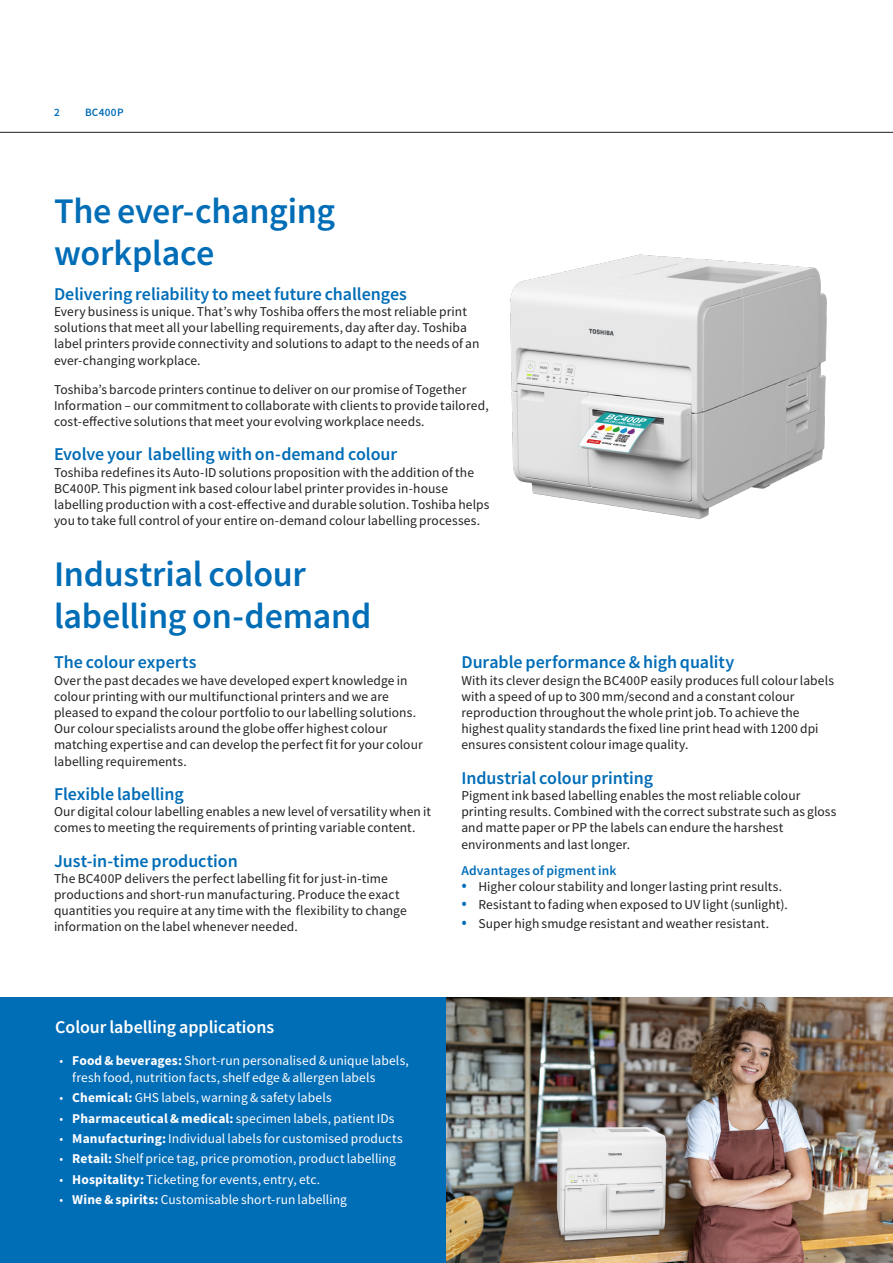
<style>
.page{position:relative;width:893px;height:1263px;background:#fff}
.page>*{position:absolute;margin:0;border:0;box-sizing:border-box;transform-origin:0 0}
.Headline_24pt{font:500 36px/42px "Toshiba Sans";letter-spacing:-.01em;color:#006db7}
.Subheadline_12pt{font:500 18px "Toshiba Sans";letter-spacing:-.005em;color:#006db7}
.Infobox_Text_Headlin{font:500 18px "Toshiba Sans";letter-spacing:-.005em;color:#fff}
.Continuous_text_9pt{font:13.5px/16.2px "Toshiba Sans";letter-spacing:.005em;color:#231f20}
.t1{font:13.5px/16.2px "Toshiba Sans";letter-spacing:.01em;color:#fff}
.Main_text_BLACK{font:13.5px/16.2px "Toshiba Sans";letter-spacing:.005em;color:#231f20}
.Subheadline_9pt{font:500 13.5px "Toshiba Sans";letter-spacing:.01em;color:#006db7}
.t2{font:500 11.25px "Toshiba Sans";letter-spacing:.025em;color:#006db7}
.s1{font-weight:300;font-size:19.5px;color:#006db7}
.s2{font-weight:300}
.s3{font-weight:700}
</style>
<div class="page">
<hr style="left:0;top:132px;width:893px;height:1px;background:#231f20">
<div style="left:0;top:998px;width:446px;height:265px;background:#006db7"></div>
<img style="left:510px;top:254px;width:317px;height:265px">
<img style="left:446px;top:998px;width:447px;height:265px">
<p class="t2" style="left:54px;top:104px;width:7px">2</p>
<p class="t2" style="left:85px;top:104px;width:40px">BC400P</p>
<p class="Headline_24pt" style="left:54px;top:189px;width:283px">The ever-changing</p>
<p class="Headline_24pt" style="left:54px;top:231px;width:162px">workplace</p>
<p class="Subheadline_12pt" style="left:54px;top:282px;width:354px">Delivering reliability to meet future challenges</p>
<p class="Continuous_text_9pt" style="left:54px;top:303px;width:427px">Every business is unique. That’s why Toshiba offers the most reliable print solutions that meet all your labelling requirements, day after day. Toshiba label printers provide connectivity and solutions to adapt to the needs of an ever-changing workplace.</p>
<p class="Continuous_text_9pt" style="left:54px;top:381px;width:436px">Toshiba’s barcode printers continue to deliver on our promise of Together<br>Information – our commitment to collaborate with clients to provide tailored, cost-effective solutions that meet your evolving workplace needs.</p>
<p class="Subheadline_12pt" style="left:54px;top:443px;width:345px">Evolve your labelling with on-demand colour</p>
<p class="Main_text_BLACK" style="left:54px;top:464px;width:437px">Toshiba redefines its Auto-ID solutions proposition with the addition of the BC400P. This pigment ink based colour label printer provides in-house labelling production with a cost-effective and durable solution. Toshiba helps you to take full control of your entire on-demand colour labelling processes.</p>
<p class="Headline_24pt" style="left:54px;top:553px;width:319px">Industrial colour labelling on-demand</p>
<p class="Subheadline_12pt" style="left:54px;top:650px;width:144px">The colour experts</p>
<p class="Continuous_text_9pt" style="left:54px;top:672px;width:370px">Over the past decades we have developed expert knowledge in colour printing with our multifunctional printers and we are pleased to expand the colour portfolio to our labelling solutions.<br>Our colour specialists around the globe offer highest colour matching expertise and can develop the perfect fit for your colour labelling requirements.</p>
<p class="Subheadline_12pt" style="left:54px;top:782px;width:131px">Flexible labelling</p>
<p class="Continuous_text_9pt" style="left:54px;top:803px;width:379px">Our digital colour labelling enables a new level of versatility when it comes to meeting the requirements of printing variable content.</p>
<p class="Subheadline_12pt" style="left:54px;top:849px;width:185px">Just-in-time production</p>
<p class="Continuous_text_9pt" style="left:54px;top:870px;width:354px">The BC400P delivers the perfect labelling fit for just-in-time productions and short-run manufacturing. Produce the exact quantities you require at any time with the flexibility to change information on the label whenever needed.</p>
<p class="Subheadline_12pt" style="left:461px;top:650px;width:274px">Durable performance &amp; high quality</p>
<p class="Continuous_text_9pt" style="left:461px;top:672px;width:374px">With its clever design the BC400P easily produces full colour labels with a speed of up to 300 mm/second and a constant colour reproduction throughout the whole print job. To achieve the highest quality standards the fixed line print head with 1200 dpi ensures consistent colour image quality.</p>
<p class="Subheadline_12pt" style="left:461px;top:766px;width:193px">Industrial colour printing</p>
<p class="Continuous_text_9pt" style="left:461px;top:787px;width:377px">Pigment ink based labelling enables the most reliable colour printing results. Combined with the correct substrate such as gloss and matte paper or PP the labels can endure the harshest environments and last longer.</p>
<p class="Subheadline_9pt" style="left:461px;top:861px;width:157px">Advantages of pigment ink</p>
<p class="Continuous_text_9pt" style="left:461px;top:878px;width:322px"><span class="s1">•</span> Higher colour stability and longer lasting print results.</p>
<p class="Continuous_text_9pt" style="left:461px;top:897px;width:328px"><span class="s1">•</span> Resistant to fading when exposed to UV light (sunlight).</p>
<p class="Continuous_text_9pt" style="left:461px;top:915px;width:309px"><span class="s1">•</span> Super high smudge resistant and weather resistant.</p>
<p class="Infobox_Text_Headlin" style="left:55px;top:1015px;width:220px">Colour labelling applications</p>
<p class="t1" style="left:72px;top:1053px;width:338px;text-indent:-13px"><span class="s2">•</span> <span class="s3">Food &amp; beverages:</span> Short-run personalised &amp; unique labels, fresh food, nutrition facts, shelf edge &amp; allergen labels</p>
<p class="t1" style="left:60px;top:1089px;width:274px"><span class="s2">•</span> <span class="s3">Chemical:</span> GHS labels, warning &amp; safety labels</p>
<p class="t1" style="left:60px;top:1110px;width:336px"><span class="s2">•</span> <span class="s3">Pharmaceutical &amp; medical:</span> specimen labels, patient IDs</p>
<p class="t1" style="left:60px;top:1130px;width:345px"><span class="s2">•</span> <span class="s3">Manufacturing:</span> Individual labels for customised products</p>
<p class="t1" style="left:60px;top:1151px;width:338px"><span class="s2">•</span> <span class="s3">Retail:</span> Shelf price tag, price promotion, product labelling</p>
<p class="t1" style="left:60px;top:1171px;width:262px"><span class="s2">•</span> <span class="s3">Hospitality:</span> Ticketing for events, entry, etc.</p>
<p class="t1" style="left:60px;top:1192px;width:289px"><span class="s2">•</span> <span class="s3">Wine &amp; spirits:</span> Customisable short-run labelling</p>
</div>
